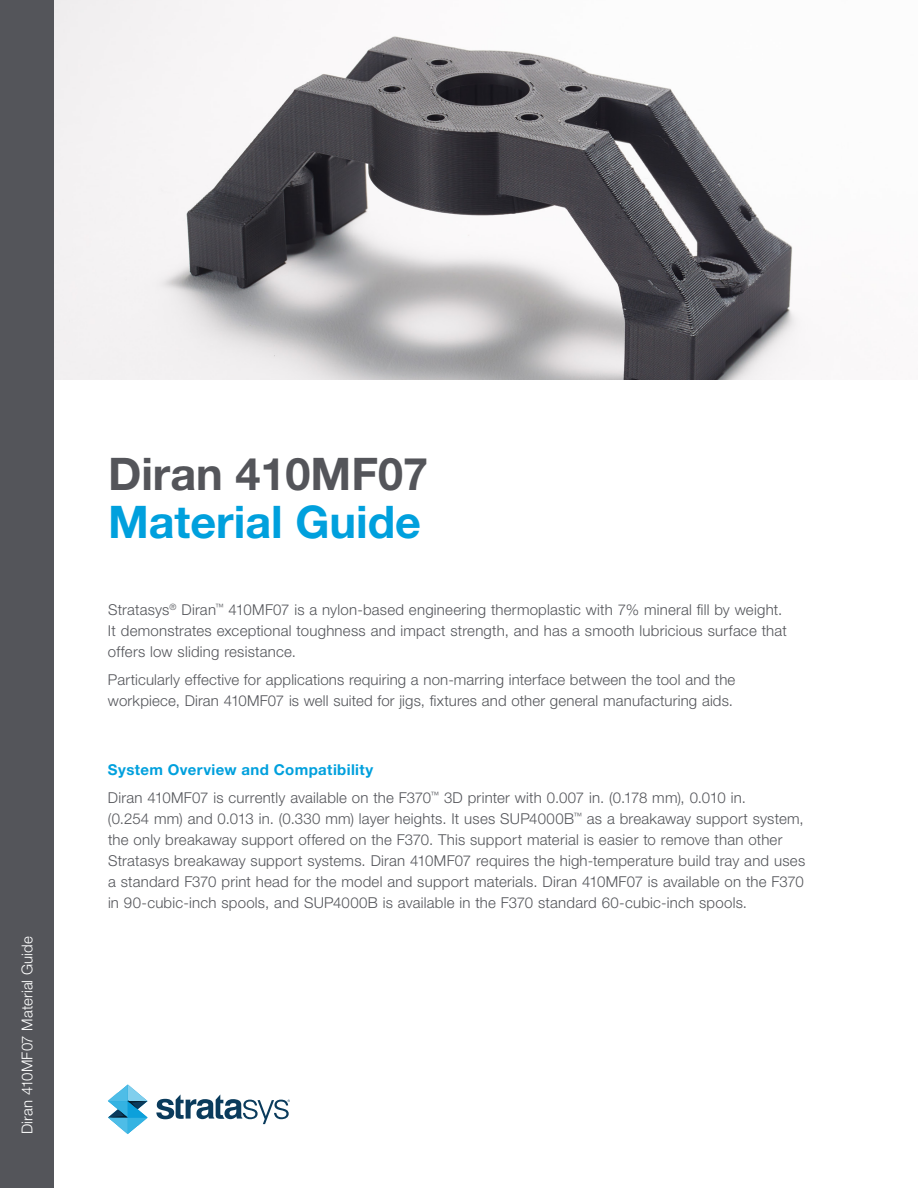
<style>
.page{position:relative;width:918px;height:1188px;background:#fff}
.page>*{position:absolute;margin:0;border:0;box-sizing:border-box;transform-origin:0 0}
.t1{font:700 45px "Helvetica Neue LT Std";color:#00a0dd}
.t2{font:700 45px "Helvetica Neue LT Std";color:#54555a}
.t3{font:300 15px/21px "Helvetica Neue LT Std";letter-spacing:.015em;color:#54555a}
.t4{font:300 15px "Helvetica Neue LT Std";letter-spacing:.005em;color:#fff}
.s1{font-weight:700;color:#00a0dd}
</style>
<div class="page">
<svg style="left:108px;top:1085px;width:40px;height:49px"></svg>
<svg style="left:156px;top:1094px;width:134px;height:30px"></svg>
<div style="left:0;top:0;width:54px;height:1188px;background:#54555a"></div>
<img style="left:54px;top:0;width:746px;height:379px">
<p class="t4" style="left:18px;top:1134px;width:199px;rotate:-90deg">Diran 410MF07 Material Guide</p>
<h1 class="t2" style="left:108px;top:446px;width:322px">Diran 410MF07</h1>
<h1 class="t1" style="left:108px;top:494px;width:315px">Material Guide</h1>
<p class="t3" style="left:108px;top:599px;width:680px">Stratasys<sup>®</sup> Diran<sup>™</sup> 410MF07 is a nylon-based engineering thermoplastic with 7% mineral fill by weight.<br>It demonstrates exceptional toughness and impact strength, and has a smooth lubricious surface that offers low sliding resistance.</p>
<p class="t3" style="left:108px;top:669px;width:629px">Particularly effective for applications requiring a non-marring interface between the tool and the workpiece, Diran 410MF07 is well suited for jigs, fixtures and other general manufacturing aids.</p>
<p class="t3" style="left:108px;top:756px;width:640px;line-height:27.8px"><span class="s1">System Overview and Compatibility<br></span>Diran 410MF07 is currently available on the F370<sup>™</sup> 3D printer with 0.007 in. (0.178 mm), 0.010 in.</p>
<p class="t3" style="left:108px;top:808px;width:699px">(0.254 mm) and 0.013 in. (0.330 mm) layer heights. It uses SUP4000B<sup>™</sup> as a breakaway support system, the only breakaway support offered on the F370. This support material is easier to remove than other Stratasys breakaway support systems. Diran 410MF07 requires the high-temperature build tray and uses a standard F370 print head for the model and support materials. Diran 410MF07 is available on the F370 in 90-cubic-inch spools, and SUP4000B is available in the F370 standard 60-cubic-inch spools.</p>
</div>
